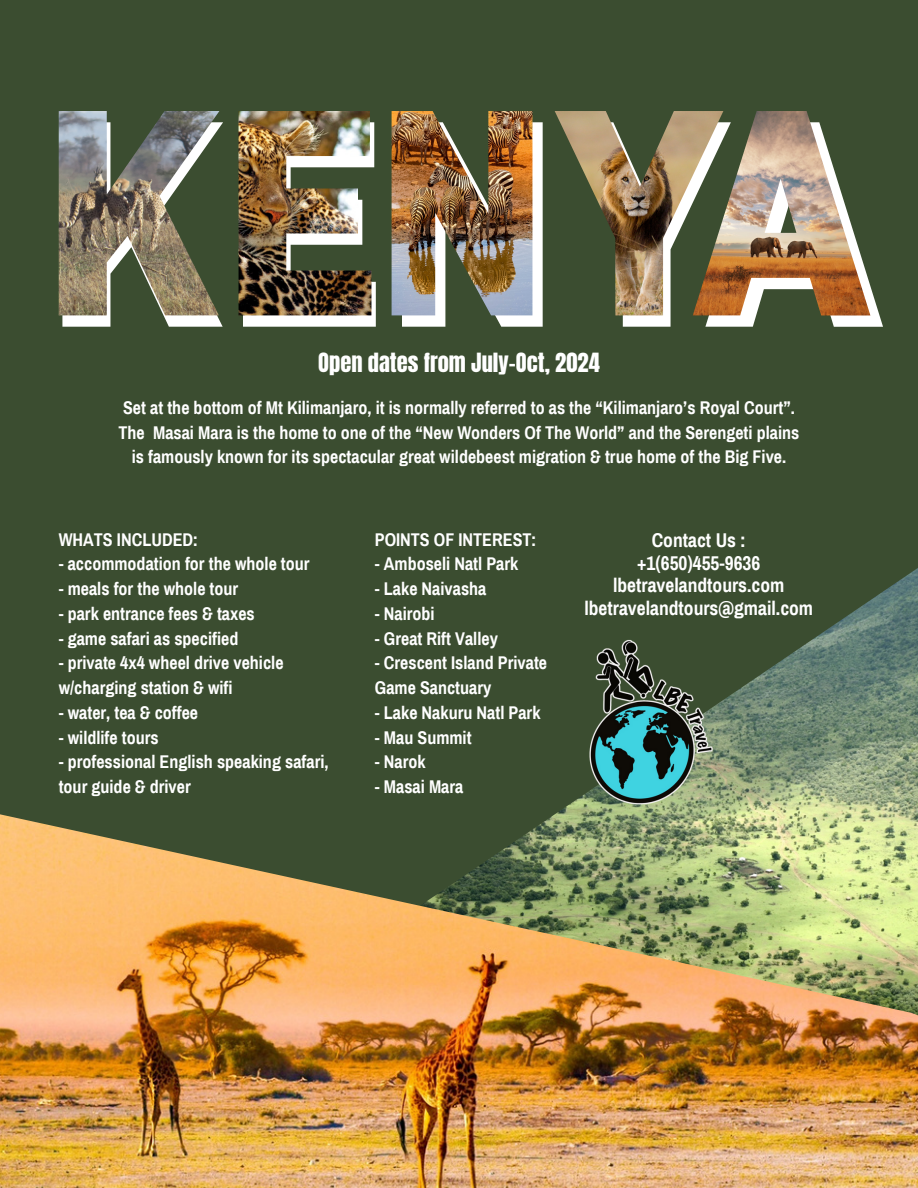
<style>
.page{position:relative;width:918px;height:1188px;background:#3b4d30}
.page>*{position:absolute;margin:0;border:0;box-sizing:border-box;transform-origin:0 0}
.t1{font:22.5px "Anton";color:#fff}
.t2{font:700 19.5px "Archivo Narrow";color:#fff}
.t3{font:700 18px/24.8px "Archivo Narrow";color:#fff}
</style>
<div class="page">
<img style="left:744px;top:568px;width:174px;height:231px">
<img style="left:0;top:799px;width:918px;height:389px">
<img style="left:530px;top:639px;width:214px;height:241px">
<svg style="left:62px;top:122px;width:161px;height:205px"></svg>
<svg style="left:243px;top:122px;width:133px;height:205px"></svg>
<svg style="left:402px;top:122px;width:141px;height:205px"></svg>
<svg style="left:615px;top:285px;width:268px;height:42px"></svg>
<img style="left:59px;top:111px;width:160px;height:204px">
<img style="left:239px;top:111px;width:132px;height:204px">
<img style="left:392px;top:111px;width:140px;height:204px">
<img style="left:555px;top:111px;width:138px;height:204px">
<img style="left:693px;top:111px;width:177px;height:204px">
<p class="t1" style="left:318px;top:346px;width:283px">Open dates from July-Oct, 2024</p>
<p class="t3" style="left:119px;top:395px;width:682px;text-align:center">Set at the bottom of Mt Kilimanjaro, it is normally referred to as the “Kilimanjaro’s Royal Court”.<br>The Masai Mara is the home to one of the “New Wonders Of The World” and the Serengeti plains is famously known for its spectacular great wildebeest migration &amp; true home of the Big Five.</p>
<p class="t3" style="left:59px;top:527px;width:141px">WHATS INCLUDED:</p>
<p class="t3" style="left:59px;top:552px;width:252px">- accommodation for the whole tour</p>
<p class="t3" style="left:59px;top:577px;width:181px">- meals for the whole tour</p>
<p class="t3" style="left:59px;top:601px;width:198px">- park entrance fees &amp; taxes</p>
<p class="t3" style="left:59px;top:626px;width:181px">- game safari as specified</p>
<p class="t3" style="left:59px;top:651px;width:226px">- private 4x4 wheel drive vehicle w/charging station &amp; wifi</p>
<p class="t3" style="left:59px;top:700px;width:141px">- water, tea &amp; coffee</p>
<p class="t3" style="left:59px;top:725px;width:102px">- wildlife tours</p>
<p class="t3" style="left:59px;top:750px;width:271px">- professional English speaking safari, tour guide &amp; driver</p>
<p class="t3" style="left:375px;top:527px;width:163px">POINTS OF INTEREST:</p>
<p class="t3" style="left:375px;top:552px;width:145px">- Amboseli Natl Park</p>
<p class="t3" style="left:375px;top:577px;width:113px">- Lake Naivasha</p>
<p class="t3" style="left:375px;top:601px;width:61px">- Nairobi</p>
<p class="t3" style="left:375px;top:626px;width:125px">- Great Rift Valley</p>
<p class="t3" style="left:375px;top:651px;width:174px">- Crescent Island Private<br>Game Sanctuary</p>
<p class="t3" style="left:375px;top:700px;width:167px">- Lake Nakuru Natl Park</p>
<p class="t3" style="left:375px;top:725px;width:98px">- Mau Summit</p>
<p class="t3" style="left:375px;top:750px;width:52px">- Narok</p>
<p class="t3" style="left:375px;top:775px;width:90px">- Masai Mara</p>
<p class="t2" style="left:652px;top:530px;width:96px">Contact Us :</p>
<p class="t2" style="left:637px;top:553px;width:125px">+1(650)455-9636</p>
<p class="t2" style="left:613px;top:575px;width:173px">lbetravelandtours.com</p>
<p class="t2" style="left:584px;top:598px;width:230px">lbetravelandtours@gmail.com</p>
</div>
